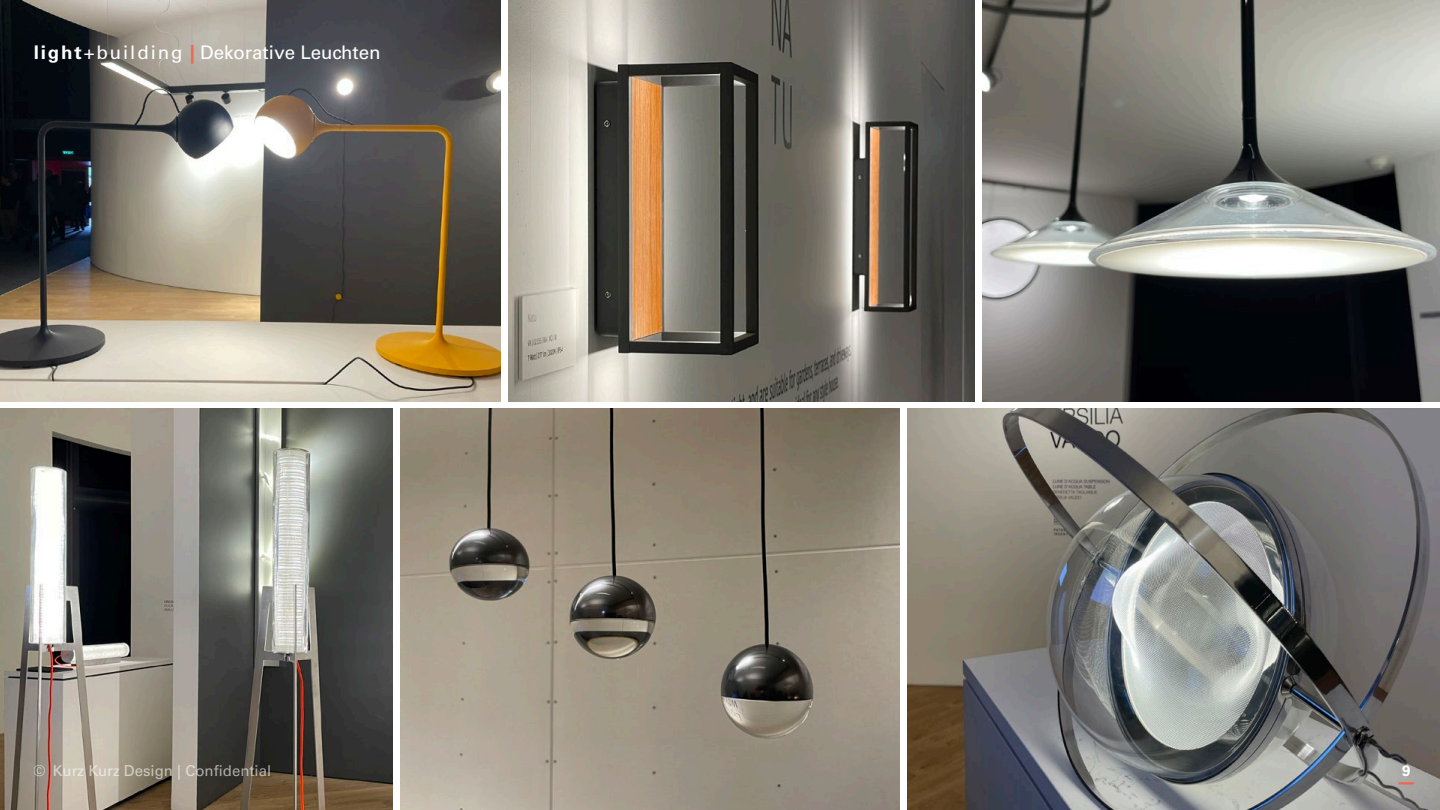
<style>
.page{position:relative;width:1440px;height:810px;background:#fff}
.page>*{position:absolute;margin:0;border:0;box-sizing:border-box;transform-origin:0 0}
.t1{font:18.75px "Univers LT Std";color:#fff}
.t2{font:15px "Univers LT Std";color:#fff}
.t3{font:700 15px "Univers LT Std";color:#fff}
.s1{font-weight:700}
.s2{font-weight:700;color:#f2664f}
</style>
<div class="page">
<img style="left:508px;top:0;width:467px;height:401px">
<img style="left:0;top:0;width:501px;height:401px">
<img style="left:401px;top:409px;width:499px;height:401px">
<img style="left:0;top:409px;width:393px;height:401px">
<img style="left:908px;top:409px;width:532px;height:401px">
<img style="left:982px;top:0;width:458px;height:401px">
<svg style="left:1399px;top:782px;width:14px;height:2px"></svg>
<p class="t1" style="left:34px;top:41px;width:348px"><span class="s1">light</span>+building <span class="s2">|</span> Dekorative Leuchten</p>
<p class="t2" style="left:34px;top:762px;width:239px">© Kurz Kurz Design | Confidential</p>
<p class="t3" style="left:1402px;top:762px;width:10px">9</p>
</div>
